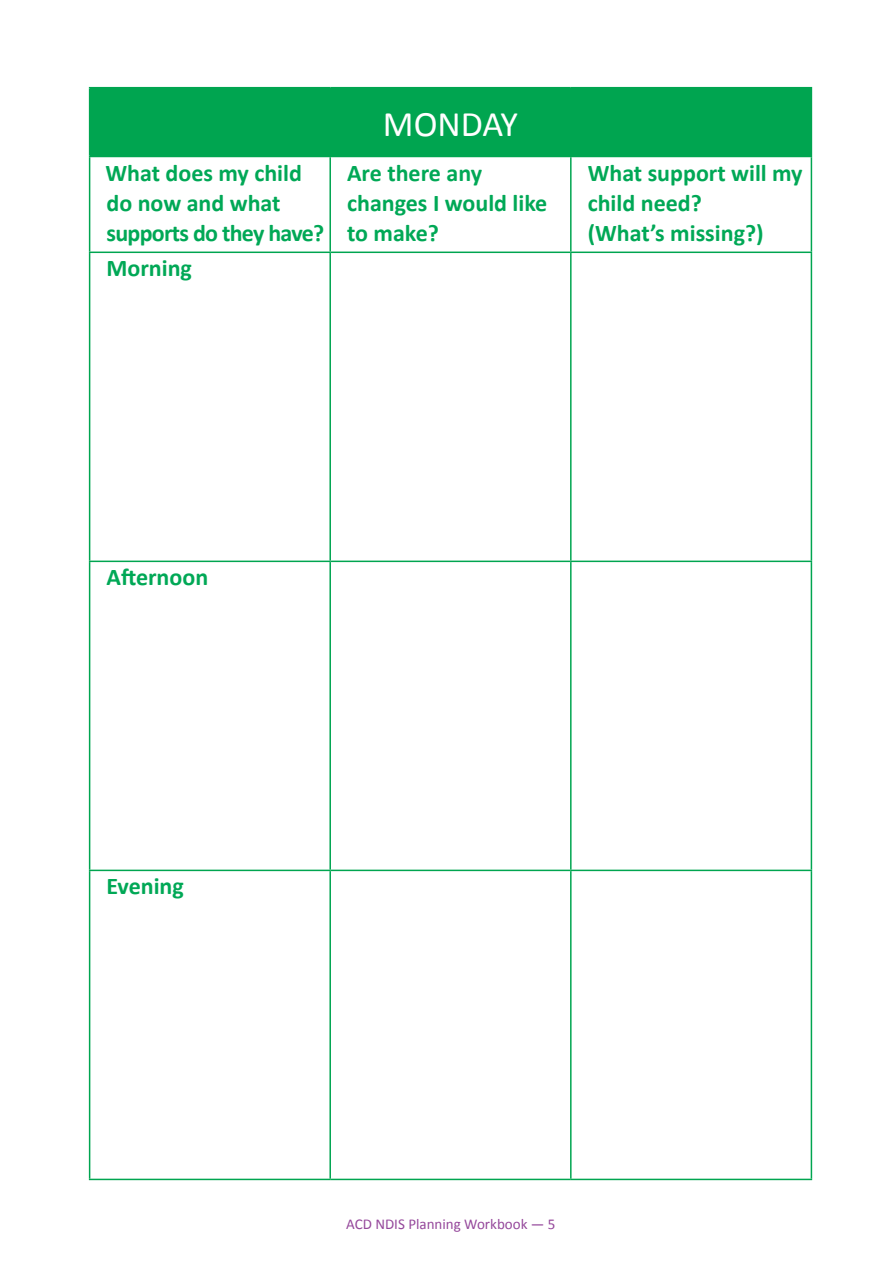
<style>
.page{position:relative;width:896px;height:1268px;background:#fff}
.page>*{position:absolute;margin:0;border:0;box-sizing:border-box;transform-origin:0 0}
.question{font:36px "Calibri";color:#fff}
.Text{font:700 24px/30px "Calibri";color:#00a856}
.question-2{font:700 24px "Calibri";color:#00a856}
.Text-2{font:15px "Calibri";color:#95489b}
</style>
<div class="page">
<div style="left:90px;top:88px;width:721px;height:68px;background:#00a550"></div>
<hr style="left:89px;top:87px;width:241px;height:1px;background:#00a550">
<hr style="left:89px;top:88px;width:1px;height:68px;background:#00a550">
<hr style="left:330px;top:87px;width:240px;height:1px;background:#00a550">
<hr style="left:570px;top:87px;width:242px;height:1px;background:#00a550">
<hr style="left:810px;top:88px;width:2px;height:68px;background:#00a550">
<hr style="left:89px;top:156px;width:241px;height:1px;background:#00a550">
<hr style="left:89px;top:157px;width:1px;height:94px;background:#00a550">
<hr style="left:330px;top:156px;width:240px;height:1px;background:#00a550">
<hr style="left:329px;top:157px;width:2px;height:94px;background:#00a550">
<hr style="left:570px;top:156px;width:242px;height:1px;background:#00a550">
<hr style="left:570px;top:157px;width:1px;height:94px;background:#00a550">
<hr style="left:810px;top:157px;width:2px;height:94px;background:#00a550">
<hr style="left:89px;top:251px;width:241px;height:2px;background:#00a550">
<hr style="left:89px;top:253px;width:1px;height:307px;background:#00a550">
<hr style="left:330px;top:251px;width:240px;height:2px;background:#00a550">
<hr style="left:329px;top:253px;width:2px;height:307px;background:#00a550">
<hr style="left:570px;top:251px;width:242px;height:2px;background:#00a550">
<hr style="left:570px;top:253px;width:1px;height:307px;background:#00a550">
<hr style="left:810px;top:253px;width:2px;height:307px;background:#00a550">
<hr style="left:89px;top:560px;width:241px;height:2px;background:#00a550">
<hr style="left:89px;top:562px;width:1px;height:307px;background:#00a550">
<hr style="left:330px;top:560px;width:240px;height:2px;background:#00a550">
<hr style="left:329px;top:562px;width:2px;height:307px;background:#00a550">
<hr style="left:570px;top:560px;width:242px;height:2px;background:#00a550">
<hr style="left:570px;top:562px;width:1px;height:307px;background:#00a550">
<hr style="left:810px;top:562px;width:2px;height:307px;background:#00a550">
<hr style="left:89px;top:869px;width:241px;height:2px;background:#00a550">
<hr style="left:89px;top:871px;width:1px;height:307px;background:#00a550">
<hr style="left:330px;top:869px;width:240px;height:2px;background:#00a550">
<hr style="left:329px;top:871px;width:2px;height:307px;background:#00a550">
<hr style="left:570px;top:869px;width:242px;height:2px;background:#00a550">
<hr style="left:570px;top:871px;width:1px;height:307px;background:#00a550">
<hr style="left:810px;top:871px;width:2px;height:307px;background:#00a550">
<hr style="left:89px;top:1178px;width:241px;height:2px;background:#00a550">
<hr style="left:330px;top:1178px;width:240px;height:2px;background:#00a550">
<hr style="left:570px;top:1178px;width:242px;height:2px;background:#00a550">
<p class="question" style="left:383px;top:101px;width:137px">MONDAY</p>
<p class="Text" style="left:105px;top:157px;width:220px">What does my child do now and what supports do they have?</p>
<p class="Text" style="left:347px;top:157px;width:202px">Are there any changes I would like to make?</p>
<p class="Text" style="left:587px;top:157px;width:216px">What support will my child need?<br>(What’s missing?)</p>
<p class="question-2" style="left:106px;top:253px;width:87px">Morning</p>
<p class="question-2" style="left:106px;top:562px;width:103px">Afternoon</p>
<p class="question-2" style="left:106px;top:871px;width:79px">Evening</p>
<p class="Text-2" style="left:346px;top:1214px;width:211px">ACD NDIS Planning Workbook — 5</p>
</div>
